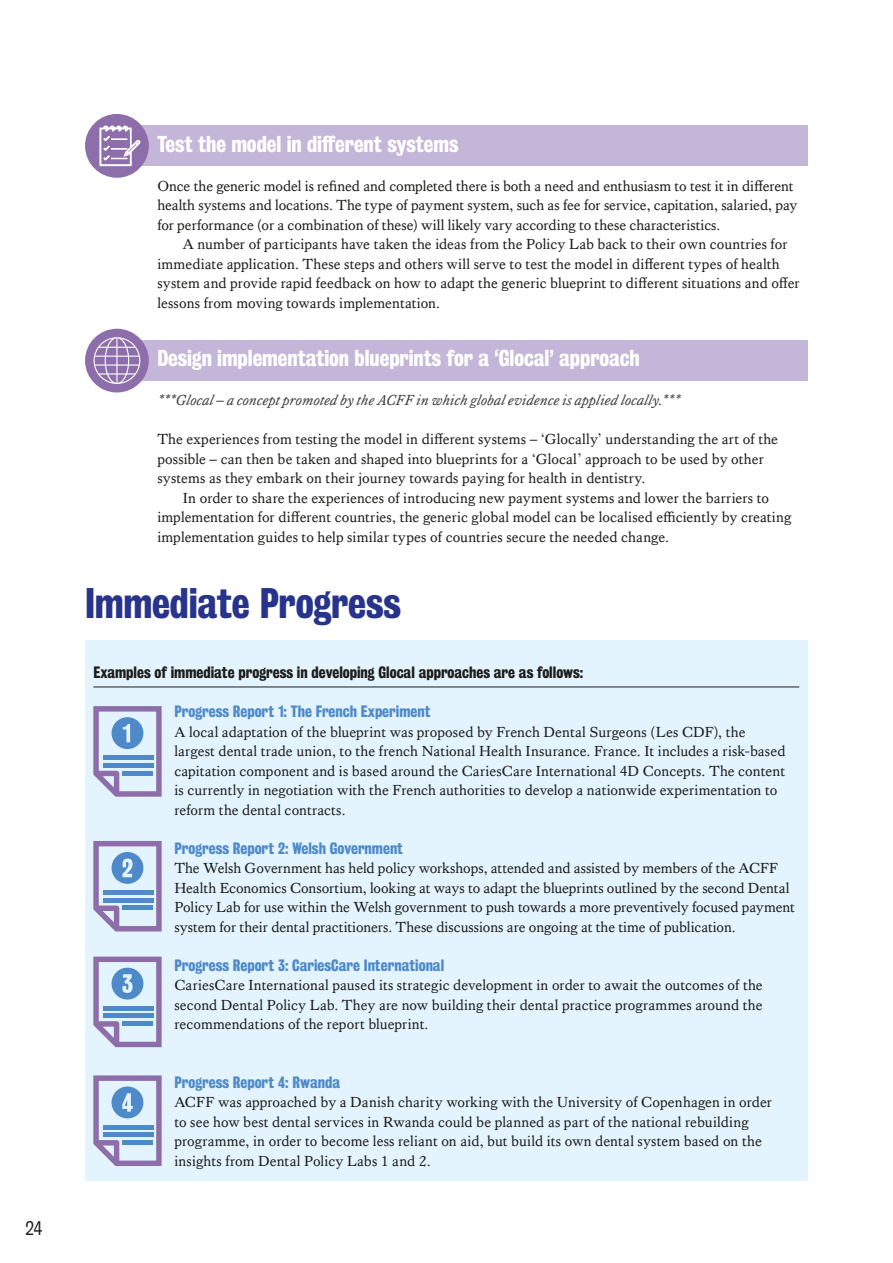
<style>
.page{position:relative;width:893px;height:1263px;background:#fff}
.page>*{position:absolute;margin:0;border:0;box-sizing:border-box;transform-origin:0 0}
.t1{font:39px "Kings Bureau Grot Three Seven";letter-spacing:-.005em;color:#28348b}
.t2{font:21px "Kings Bureau Grot Three Seven";color:#fff}
.t3{font:18px "Kings Bureau Grot Five One";color:#1d1d1b}
.t4{font:15px/19.5px "Kings Caslon Text";color:#1d1d1b}
.t5{font:15px "Kings Bureau Grot Three Seven";color:#4e8ac9}
.t6{font:italic 15px "Kings Caslon Text";color:#3c3c3b}
.t7{font:15px "Kings Bureau Grot Three Seven";color:#1d1d1b}
</style>
<div class="page">
<div style="left:140px;top:126px;width:668px;height:40px;background:#c4b6d8"></div>
<div style="left:140px;top:340px;width:668px;height:41px;background:#c4b6d8"></div>
<div style="left:85px;top:114px;width:64px;height:64px;background:#8d6eab;border-radius:50%"></div>
<div style="left:85px;top:329px;width:64px;height:63px;background:#8d6eab;border-radius:50%"></div>
<svg style="left:99px;top:125px;width:42px;height:41px"></svg>
<svg style="left:94px;top:337px;width:46px;height:47px"></svg>
<div style="left:85px;top:640px;width:723px;height:540px;background:#e4f4fe"></div>
<hr style="left:93px;top:687px;width:706px;height:1px;background:#1d1d1b">
<svg style="left:93px;top:1075px;width:69px;height:91px"></svg>
<hr style="left:103px;top:1125px;width:50px;height:4px;background:#4e8ac9">
<hr style="left:103px;top:1133px;width:50px;height:4px;background:#4e8ac9">
<hr style="left:122px;top:1140px;width:31px;height:4px;background:#4e8ac9">
<svg style="left:93px;top:956px;width:69px;height:91px"></svg>
<hr style="left:103px;top:1006px;width:50px;height:4px;background:#4e8ac9">
<hr style="left:103px;top:1014px;width:50px;height:4px;background:#4e8ac9">
<hr style="left:122px;top:1021px;width:31px;height:4px;background:#4e8ac9">
<svg style="left:93px;top:841px;width:69px;height:90px"></svg>
<hr style="left:103px;top:890px;width:50px;height:4px;background:#4e8ac9">
<hr style="left:103px;top:898px;width:50px;height:4px;background:#4e8ac9">
<hr style="left:122px;top:906px;width:31px;height:4px;background:#4e8ac9">
<svg style="left:93px;top:706px;width:69px;height:91px"></svg>
<p class="t3" style="left:25px;top:1218px;width:19px">24</p>
<h2 class="t2" style="left:157px;top:131px;width:303px">Test the model in different systems</h2>
<p class="t4" style="left:157px;top:176px;width:642px">Once the generic model is refined and completed there is both a need and enthusiasm to test it in different health systems and locations. The type of payment system, such as fee for service, capitation, salaried, pay for performance (or a combination of these) will likely vary according to these characteristics.</p>
<p class="t4" style="left:157px;top:234px;width:644px;text-indent:26px">A number of participants have taken the ideas from the Policy Lab back to their own countries for immediate application. These steps and others will serve to test the model in different types of health system and provide rapid feedback on how to adapt the generic blueprint to different situations and offer lessons from moving towards implementation.</p>
<h2 class="t2" style="left:157px;top:346px;width:484px">Design implementation blueprints for a ‘Glocal’ approach</h2>
<p class="t6" style="left:157px;top:391px;width:525px">***Glocal – a concept promoted by the ACFF in which global evidence is applied locally.***</p>
<p class="t4" style="left:157px;top:429px;width:622px">The experiences from testing the model in different systems – ‘Glocally’ understanding the art of the possible – can then be taken and shaped into blueprints for a ‘Glocal’ approach to be used by other systems as they embark on their journey towards paying for health in dentistry.</p>
<p class="t4" style="left:157px;top:488px;width:635px;text-indent:26px">In order to share the experiences of introducing new payment systems and lower the barriers to implementation for different countries, the generic global model can be localised efficiently by creating implementation guides to help similar types of countries secure the needed change.</p>
<h1 class="t1" style="left:85px;top:580px;width:318px">Immediate Progress</h1>
<p class="t7" style="left:93px;top:664px;width:491px">Examples of immediate progress in developing Glocal approaches are as follows:</p>
<p class="t5" style="left:174px;top:703px;width:258px">Progress Report 1: The French Experiment</p>
<p class="t4" style="left:174px;top:722px;width:613px">A local adaptation of the blueprint was proposed by French Dental Surgeons (Les CDF), the largest dental trade union, to the french National Health Insurance. France. It includes a risk-based capitation component and is based around the CariesCare International 4D Concepts. The content is currently in negotiation with the French authorities to develop a nationwide experimentation to reform the dental contracts.</p>
<p class="t5" style="left:174px;top:839px;width:230px">Progress Report 2: Welsh Government</p>
<p class="t4" style="left:174px;top:858px;width:622px">The Welsh Government has held policy workshops, attended and assisted by members of the ACFF Health Economics Consortium, looking at ways to adapt the blueprints outlined by the second Dental Policy Lab for use within the Welsh government to push towards a more preventively focused payment system for their dental practitioners. These discussions are ongoing at the time of publication.</p>
<p class="t5" style="left:174px;top:956px;width:271px">Progress Report 3: CariesCare International</p>
<p class="t4" style="left:174px;top:975px;width:590px;text-align:justify">CariesCare International paused its strategic development in order to await the outcomes of the second Dental Policy Lab. They are now building their dental practice programmes around the recommendations of the report blueprint.</p>
<p class="t5" style="left:174px;top:1073px;width:167px">Progress Report 4: Rwanda</p>
<p class="t4" style="left:174px;top:1092px;width:599px">ACFF was approached by a Danish charity working with the University of Copenhagen in order to see how best dental services in Rwanda could be planned as part of the national rebuilding programme, in order to become less reliant on aid, but build its own dental system based on the insights from Dental Policy Labs 1 and 2.</p>
</div>
